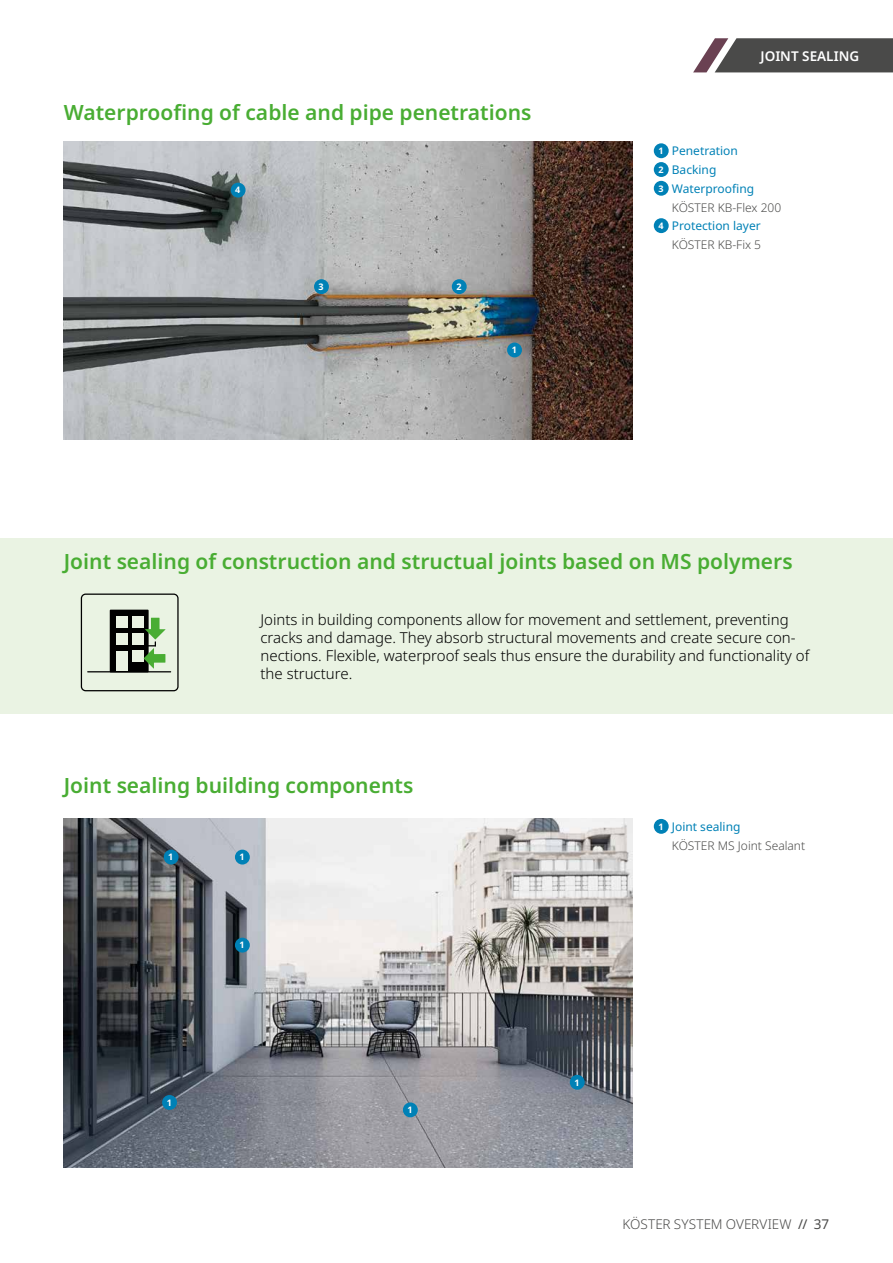
<style>
.page{position:relative;width:893px;height:1263px;background:#fff}
.page>*{position:absolute;margin:0;border:0;box-sizing:border-box;transform-origin:0 0}
.t1{font:600 21px "Noto Sans";color:#49ad33}
.t2{font:300 15px/18px "Noto Sans";color:#000}
.t3{font:300 13.5px "Noto Sans";letter-spacing:.005em;color:#4a4a49}
.t4{font:600 13.5px "Noto Sans";color:#fff}
.t5{font:300 12px/18.6px "Noto Sans";color:#4a4a49}
.t6{font:12px "Noto Sans";color:#0081b6}
.t7{font:700 9px "Noto Sans";color:#fff}
.s1{font-weight:700;font-size:9px;color:#fff}
.s2{font-weight:400;color:#0081b6}
.s3{font-weight:400}
</style>
<div class="page">
<svg style="left:693px;top:38px;width:200px;height:34px;background:#5e5c5c"></svg>
<img style="left:64px;top:142px;width:568px;height:297px">
<div style="left:507px;top:343px;width:15px;height:14px;background:#0081b6;border-radius:50%"></div>
<div style="left:452px;top:279px;width:15px;height:15px;background:#0081b6;border-radius:50%"></div>
<div style="left:314px;top:279px;width:15px;height:15px;background:#0081b6;border-radius:50%"></div>
<div style="left:231px;top:183px;width:15px;height:15px;background:#0081b6;border-radius:50%"></div>
<div style="left:654px;top:143px;width:15px;height:15px;background:#0081b6;border-radius:50%"></div>
<div style="left:654px;top:162px;width:15px;height:15px;background:#0081b6;border-radius:50%"></div>
<div style="left:654px;top:181px;width:15px;height:15px;background:#0081b6;border-radius:50%"></div>
<div style="left:654px;top:218px;width:15px;height:15px;background:#0081b6;border-radius:50%"></div>
<div style="left:0;top:538px;width:893px;height:175px;background:#eaf3e3"></div>
<img style="left:64px;top:818px;width:568px;height:350px">
<div style="left:570px;top:1075px;width:15px;height:15px;background:#0081b6;border-radius:50%"></div>
<div style="left:162px;top:1095px;width:15px;height:15px;background:#0081b6;border-radius:50%"></div>
<div style="left:235px;top:850px;width:15px;height:14px;background:#0081b6;border-radius:50%"></div>
<div style="left:235px;top:938px;width:15px;height:14px;background:#0081b6;border-radius:50%"></div>
<div style="left:403px;top:1102px;width:15px;height:15px;background:#0081b6;border-radius:50%"></div>
<div style="left:654px;top:819px;width:15px;height:15px;background:#0081b6;border-radius:50%"></div>
<div style="left:164px;top:850px;width:15px;height:14px;background:#0081b6;border-radius:50%"></div>
<svg style="left:81px;top:593px;width:98px;height:98px"></svg>
<h1 class="t1" style="left:64px;top:98px;width:469px">Waterproofing of cable and pipe penetrations</h1>
<p class="t7" style="left:235px;top:184px;width:7px">4</p>
<p class="t7" style="left:319px;top:280px;width:7px">3</p>
<p class="t7" style="left:456px;top:280px;width:7px">2</p>
<p class="t7" style="left:512px;top:344px;width:7px">1</p>
<p class="t4" style="left:760px;top:46px;width:100px">JOINT SEALING</p>
<p class="t6" style="left:658px;top:143px;width:81px"><span class="s1">1</span> Penetration</p>
<p class="t6" style="left:658px;top:161px;width:59px"><span class="s1">2</span> Backing</p>
<p class="t6" style="left:658px;top:180px;width:97px"><span class="s1">3</span> Waterproofing</p>
<p class="t5" style="left:672px;top:198px;width:111px">KÖSTER KB-Flex 200</p>
<p class="t6" style="left:658px;top:217px;width:104px"><span class="s1">4</span> Protection layer</p>
<p class="t5" style="left:672px;top:236px;width:91px">KÖSTER KB-Fix 5</p>
<h1 class="t1" style="left:64px;top:547px;width:730px">Joint sealing of construction and structual joints based on MS polymers</h1>
<p class="t2" style="left:260px;top:611px;width:550px">Joints in building components allow for movement and settlement, preventing cracks and damage. They absorb structural movements and create secure con&shy;nections. Flexible, waterproof seals thus ensure the durability and functionality of the structure.</p>
<h1 class="t1" style="left:64px;top:770px;width:351px">Joint sealing building components</h1>
<p class="t7" style="left:168px;top:851px;width:7px">1</p>
<p class="t7" style="left:167px;top:1096px;width:7px">1</p>
<p class="t7" style="left:240px;top:851px;width:7px">1</p>
<p class="t7" style="left:240px;top:939px;width:7px">1</p>
<p class="t7" style="left:407px;top:1103px;width:7px">1</p>
<p class="t5" style="left:672px;top:818px;width:135px;text-indent:-13px"><span class="s1">1</span> <span class="s2">Joint sealing<br></span>KÖSTER MS Joint Sealant</p>
<p class="t7" style="left:574px;top:1076px;width:7px">1</p>
<p class="t3" style="left:623px;top:1214px;width:208px">KÖSTER SYSTEM OVERVIEW <span class="s3">// 37</span></p>
</div>
